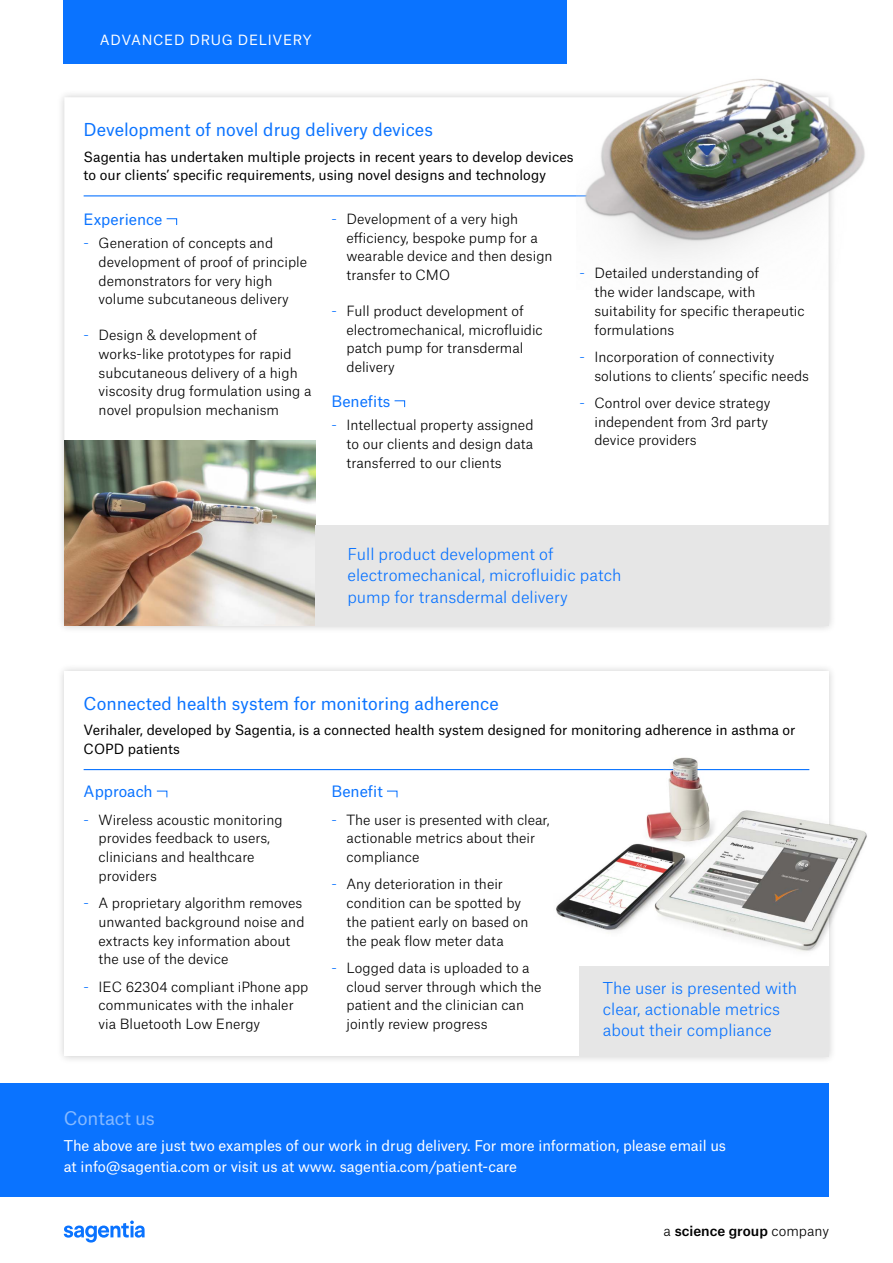
<style>
.page{position:relative;width:893px;height:1263px;background:#fff}
.page>*{position:absolute;margin:0;border:0;box-sizing:border-box;transform-origin:0 0}
.t1{font:18px "Atlas Grotesk";letter-spacing:-.01em;color:#85b9ff}
.t2{font:17.1px "Atlas Grotesk";color:#0a73ff}
.t3{font:300 15.75px/21.5px "Atlas Grotesk";color:#0a73ff}
.t4{font:15px "Atlas Grotesk";color:#0a73ff}
.t5{font:14.25px/21px "Atlas Grotesk";letter-spacing:-.005em;color:#fff}
.t6{font:300 13.5px/18.8px "Atlas Grotesk";color:#000}
.t7{font:13.5px/18.8px "Atlas Grotesk";color:#000}
.t8{font:13.5px "Atlas Grotesk";letter-spacing:.05em;color:#fff}
.t9{font:500 13.5px "Atlas Grotesk";color:#000}
.s1{color:#0a73ff}
.s2{font-weight:300}
</style>
<div class="page">
<div style="left:56px;top:663px;width:781px;height:401px;background:#000;opacity:.2"></div>
<div style="left:64px;top:671px;width:765px;height:385px;background:#fff"></div>
<div style="left:0;top:1083px;width:829px;height:114px;background:#0a73ff"></div>
<div style="left:56px;top:89px;width:781px;height:545px;background:#000;opacity:.2"></div>
<svg style="left:64px;top:97px;width:765px;height:529px"></svg>
<div style="left:64px;top:0;width:503px;height:64px;background:#0a73ff"></div>
<svg style="left:64px;top:1220px;width:81px;height:22px"></svg>
<svg style="left:156px;top:790px;width:12px;height:8px"></svg>
<svg style="left:387px;top:790px;width:11px;height:8px"></svg>
<hr style="left:84px;top:195px;width:725px;height:1px;background:#0a73ff">
<img style="left:64px;top:441px;width:251px;height:184px">
<div style="left:579px;top:966px;width:250px;height:90px;background:#e6e6e6"></div>
<div style="left:315px;top:525px;width:514px;height:101px;background:#e6e6e6"></div>
<img style="left:577px;top:79px;width:288px;height:210px">
<hr style="left:84px;top:769px;width:589px;height:1px;background:#0a73ff">
<img style="left:544px;top:744px;width:323px;height:222px">
<svg style="left:166px;top:218px;width:12px;height:8px"></svg>
<svg style="left:394px;top:400px;width:12px;height:8px"></svg>
<p class="t8" style="left:100px;top:29px;width:213px">ADVANCED DRUG DELIVERY</p>
<p class="t2" style="left:84px;top:116px;width:351px">Development of novel drug delivery devices</p>
<p class="t7" style="left:84px;top:146px;width:491px">Sagentia has undertaken multiple projects in recent years to develop devices to our clients’ specific requirements, using novel designs and technology</p>
<p class="t4" style="left:84px;top:207px;width:80px">Experience</p>
<p class="t6" style="left:99px;top:232px;width:210px;text-indent:-15px"><span class="s1">-</span> Generation of concepts and development of proof of principle demonstrators for very high volume subcutaneous delivery</p>
<p class="t6" style="left:99px;top:324px;width:214px;text-indent:-15px"><span class="s1">-</span> Design &amp; development of works-like prototypes for rapid subcutaneous delivery of a high viscosity drug formulation using a novel propulsion mechanism</p>
<p class="t6" style="left:347px;top:208px;width:208px;text-indent:-15px"><span class="s1">-</span> Development of a very high efficiency, bespoke pump for a wearable device and then design transfer to CMO</p>
<p class="t6" style="left:347px;top:300px;width:198px;text-indent:-15px"><span class="s1">-</span> Full product development of electromechanical, microfluidic patch pump for transdermal delivery</p>
<p class="t4" style="left:332px;top:389px;width:60px">Benefits</p>
<p class="t6" style="left:347px;top:414px;width:188px;text-align:justify;text-indent:-15px"><span class="s1">-</span> Intellectual property assigned to our clients and design data transferred to our clients</p>
<p class="t6" style="left:594px;top:262px;width:212px;text-indent:-15px"><span class="s1">-</span> Detailed understanding of<br>the wider landscape, with suitability for specific therapeutic formulations</p>
<p class="t6" style="left:594px;top:346px;width:216px;text-indent:-15px"><span class="s1">-</span> Incorporation of connectivity solutions to clients’ specific needs</p>
<p class="t6" style="left:594px;top:392px;width:178px;text-indent:-15px"><span class="s1">-</span> Control over device strategy independent from 3rd party device providers</p>
<p class="t3" style="left:347px;top:542px;width:276px">Full product development of electromechanical, microfluidic patch pump for transdermal delivery</p>
<p class="t2" style="left:84px;top:690px;width:417px">Connected health system for monitoring adherence</p>
<p class="t7" style="left:84px;top:719px;width:713px">Verihaler, developed by Sagentia, is a connected health system designed for monitoring adherence in asthma or<br>COPD patients</p>
<p class="t4" style="left:84px;top:779px;width:71px">Approach</p>
<p class="t6" style="left:99px;top:809px;width:186px;text-indent:-15px"><span class="s1">-</span> Wireless acoustic monitoring provides feedback to users, clinicians and healthcare providers</p>
<p class="t6" style="left:99px;top:892px;width:207px;text-indent:-15px"><span class="s1">-</span> A proprietary algorithm removes unwanted background noise and extracts key information about the use of the device</p>
<p class="t6" style="left:99px;top:976px;width:211px;text-indent:-15px"><span class="s1">-</span> IEC 62304 compliant iPhone app communicates with the inhaler via Bluetooth Low Energy</p>
<p class="t4" style="left:332px;top:779px;width:53px">Benefit</p>
<p class="t6" style="left:347px;top:809px;width:204px;text-indent:-15px"><span class="s1">-</span> The user is presented with clear, actionable metrics about their compliance</p>
<p class="t6" style="left:347px;top:873px;width:184px;text-indent:-15px"><span class="s1">-</span> Any deterioration in their condition can be spotted by the patient early on based on the peak flow meter data</p>
<p class="t6" style="left:347px;top:957px;width:197px;text-indent:-15px"><span class="s1">-</span> Logged data is uploaded to a cloud server through which the patient and the clinician can jointly review progress</p>
<h1 class="t1" style="left:64px;top:1103px;width:93px">Contact us</h1>
<p class="t3" style="left:603px;top:975px;width:196px">The user is presented with clear, actionable metrics about their compliance</p>
<p class="t5" style="left:64px;top:1133px;width:664px">The above are just two examples of our work in drug delivery. For more information, please email us at info@sagentia.com or visit us at www. sagentia.com/patient-care</p>
<p class="t9" style="left:664px;top:1220px;width:167px"><span class="s2">a</span> science group <span class="s2">company</span></p>
</div>
